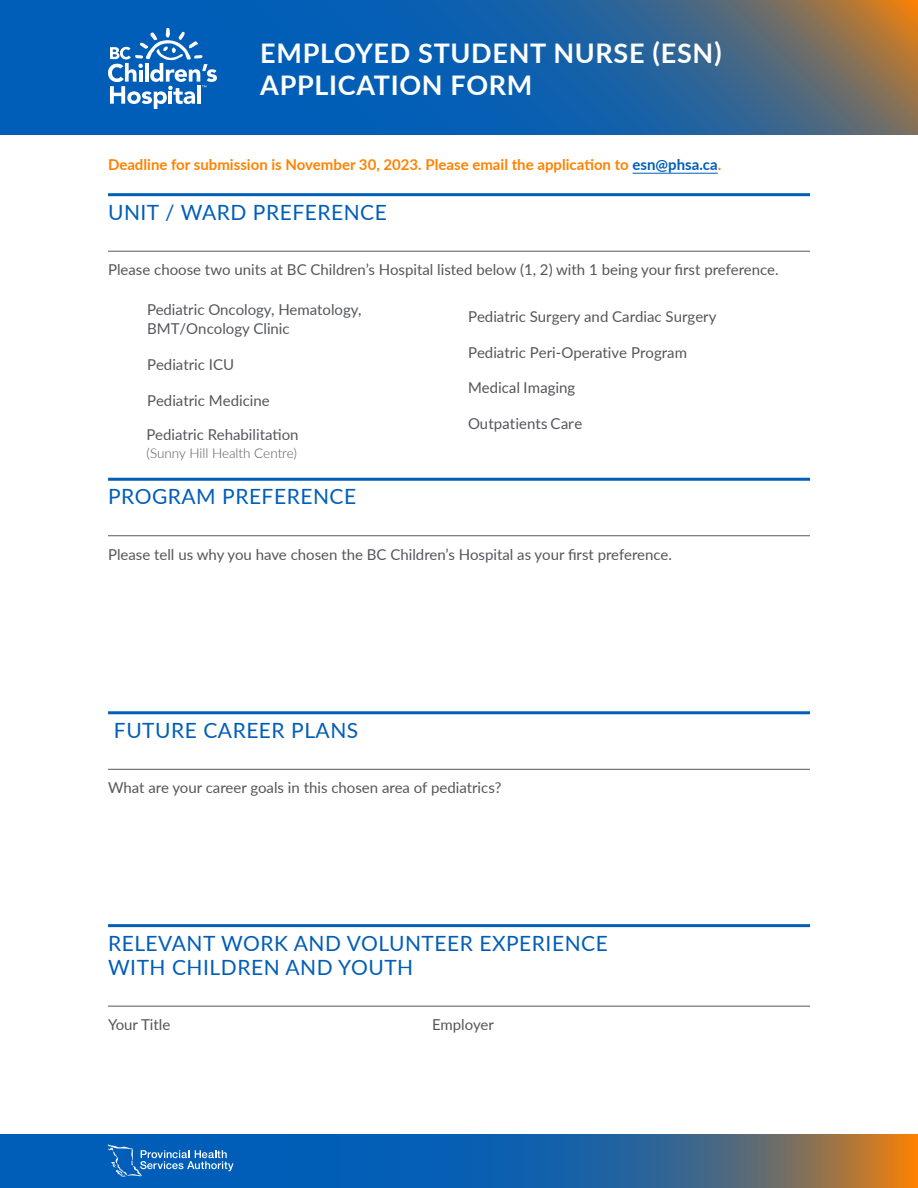
<style>
.page{position:relative;width:918px;height:1188px;background:#fff}
.page>*{position:absolute;margin:0;border:0;box-sizing:border-box;transform-origin:0 0}
.t1{font:700 27px/32.4px "Lato";letter-spacing:.025em;color:#fff}
.t2{font:21px/24px "Lato";letter-spacing:.025em;color:#005eb8}
.t3{font:15px/19.5px "Lato";color:#54565b}
.t4{font:700 15px "Lato";color:#ff8200}
.t5{font:300 13.5px "Lato";color:#54565b}
.s1{color:#005eb8}
</style>
<div class="page">
<svg style="left:0;top:0;width:918px;height:135px;background:#23639e"></svg>
<svg style="left:0;top:1134px;width:918px;height:54px;background:#2e6496"></svg>
<svg style="left:108px;top:1144px;width:126px;height:33px;background:#2776c2"></svg>
<hr style="left:633px;top:173px;width:85px;height:1px;background:#005eb8">
<hr style="left:108px;top:193px;width:702px;height:3px;background:#005eb8">
<hr style="left:108px;top:251px;width:702px;height:1px;background:#54565b">
<hr style="left:108px;top:478px;width:702px;height:3px;background:#005eb8">
<hr style="left:108px;top:535px;width:702px;height:1px;background:#54565b">
<hr style="left:108px;top:711px;width:702px;height:3px;background:#005eb8">
<hr style="left:108px;top:769px;width:702px;height:1px;background:#54565b">
<hr style="left:108px;top:924px;width:702px;height:3px;background:#005eb8">
<hr style="left:108px;top:1006px;width:702px;height:1px;background:#54565b">
<svg style="left:108px;top:28px;width:109px;height:81px"></svg>
<h1 class="t1" style="left:260px;top:36px;width:463px">EMPLOYED STUDENT NURSE (ESN)<br>APPLICATION FORM</h1>
<p class="t4" style="left:108px;top:153px;width:615px">Deadline for submission is November 30, 2023. Please email the application to <span class="s1">esn@phsa.ca</span>.</p>
<h2 class="t2" style="left:108px;top:199px;width:280px">UNIT / WARD PREFERENCE</h2>
<p class="t3" style="left:108px;top:259px;width:672px">Please choose two units at BC Children’s Hospital listed below (1, 2) with 1 being your first preference.</p>
<p class="t3" style="left:147px;top:299px;width:216px">Pediatric Oncology, Hematology,<br>BMT/Oncology Clinic</p>
<p class="t3" style="left:147px;top:354px;width:89px">Pediatric ICU</p>
<p class="t3" style="left:147px;top:390px;width:124px">Pediatric Medicine</p>
<p class="t3" style="left:147px;top:424px;width:153px">Pediatric Rehabilitation</p>
<p class="t5" style="left:147px;top:444px;width:152px">(Sunny Hill Health Centre)</p>
<p class="t3" style="left:468px;top:306px;width:250px">Pediatric Surgery and Cardiac Surgery</p>
<p class="t3" style="left:468px;top:342px;width:221px">Pediatric Peri-Operative Program</p>
<p class="t3" style="left:468px;top:378px;width:109px">Medical Imaging</p>
<p class="t3" style="left:468px;top:414px;width:116px">Outpatients Care</p>
<h2 class="t2" style="left:108px;top:484px;width:250px">PROGRAM PREFERENCE</h2>
<p class="t3" style="left:108px;top:544px;width:565px">Please tell us why you have chosen the BC Children’s Hospital as your first preference.</p>
<h2 class="t2" style="left:114px;top:718px;width:246px">FUTURE CAREER PLANS</h2>
<p class="t3" style="left:108px;top:777px;width:395px">What are your career goals in this chosen area of pediatrics?</p>
<h2 class="t2" style="left:108px;top:930px;width:501px">RELEVANT WORK AND VOLUNTEER EXPERIENCE<br>WITH CHILDREN AND YOUTH</h2>
<p class="t3" style="left:108px;top:1014px;width:64px">Your Title</p>
<p class="t3" style="left:432px;top:1014px;width:63px">Employer</p>
</div>
